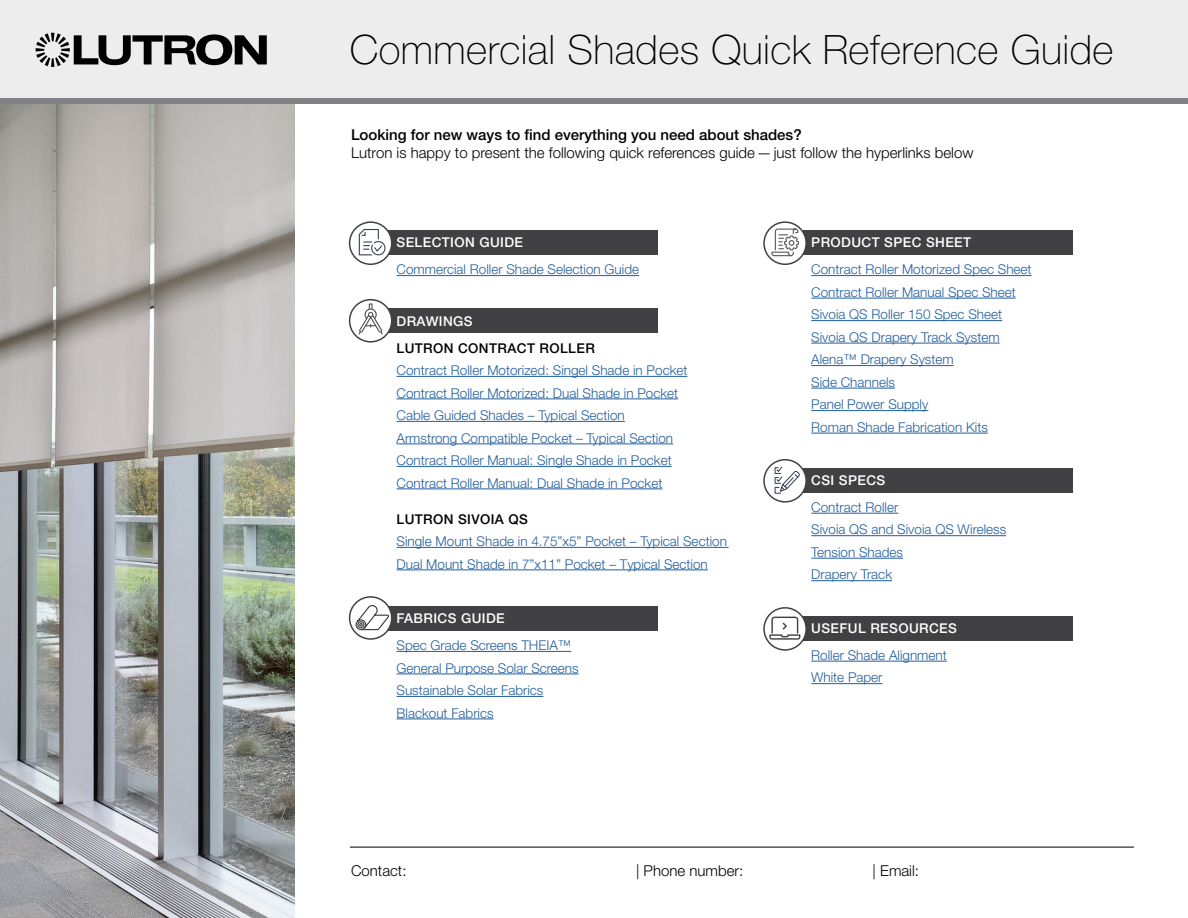
<style>
.page{position:relative;width:1188px;height:918px;background:#fff}
.page>*{position:absolute;margin:0;border:0;box-sizing:border-box;transform-origin:0 0}
.t1{font:100 40.5px "Helvetica Neue LT Std";letter-spacing:.01em;color:#000}
.t2{font:300 15px "Helvetica Neue LT Std";color:#000}
.t3{font:500 15px "Helvetica Neue LT Std";color:#000}
.t4{font:300 13.5px/22.5px "Helvetica Neue LT Std";color:#215e9e}
.t5{font:500 13.5px "Helvetica Neue LT Std";letter-spacing:.03em;color:#fff}
.t6{font:500 13.5px "Helvetica Neue LT Std";letter-spacing:.03em;color:#000}
</style>
<div class="page">
<div style="left:0;top:0;width:1188px;height:103px;background:#ededee"></div>
<img style="left:0;top:104px;width:294px;height:814px">
<hr style="left:350px;top:847px;width:784px;height:1px;background:#000">
<svg style="left:36px;top:33px;width:231px;height:34px"></svg>
<div style="left:388px;top:230px;width:270px;height:25px;background:#414042"></div>
<div style="left:803px;top:230px;width:269px;height:25px;background:#414042"></div>
<div style="left:803px;top:468px;width:269px;height:24px;background:#414042"></div>
<div style="left:803px;top:616px;width:269px;height:24px;background:#414042"></div>
<div style="left:0;top:98px;width:1188px;height:6px;background:#808285"></div>
<div style="left:388px;top:308px;width:270px;height:25px;background:#414042"></div>
<div style="left:388px;top:606px;width:270px;height:25px;background:#414042"></div>
<hr style="left:397px;top:275px;width:242px;height:1px;background:#215e9e">
<hr style="left:811px;top:275px;width:221px;height:1px;background:#215e9e">
<hr style="left:811px;top:298px;width:205px;height:1px;background:#215e9e">
<hr style="left:811px;top:320px;width:191px;height:1px;background:#215e9e">
<hr style="left:811px;top:343px;width:189px;height:1px;background:#215e9e">
<hr style="left:811px;top:365px;width:143px;height:1px;background:#215e9e">
<hr style="left:811px;top:388px;width:84px;height:1px;background:#215e9e">
<hr style="left:811px;top:410px;width:117px;height:1px;background:#215e9e">
<hr style="left:811px;top:433px;width:177px;height:1px;background:#215e9e">
<hr style="left:811px;top:513px;width:87px;height:1px;background:#215e9e">
<hr style="left:811px;top:535px;width:195px;height:1px;background:#215e9e">
<hr style="left:811px;top:558px;width:92px;height:1px;background:#215e9e">
<hr style="left:811px;top:580px;width:81px;height:1px;background:#215e9e">
<hr style="left:811px;top:661px;width:136px;height:1px;background:#215e9e">
<hr style="left:811px;top:683px;width:72px;height:1px;background:#215e9e">
<hr style="left:397px;top:376px;width:290px;height:1px;background:#215e9e">
<hr style="left:397px;top:399px;width:281px;height:1px;background:#215e9e">
<hr style="left:397px;top:421px;width:228px;height:1px;background:#215e9e">
<hr style="left:397px;top:444px;width:276px;height:1px;background:#215e9e">
<hr style="left:397px;top:466px;width:275px;height:1px;background:#215e9e">
<hr style="left:397px;top:489px;width:265px;height:1px;background:#215e9e">
<hr style="left:397px;top:547px;width:332px;height:1px;background:#215e9e">
<hr style="left:397px;top:570px;width:311px;height:1px;background:#215e9e">
<hr style="left:397px;top:651px;width:174px;height:1px;background:#215e9e">
<hr style="left:397px;top:674px;width:182px;height:1px;background:#215e9e">
<hr style="left:397px;top:696px;width:146px;height:1px;background:#215e9e">
<hr style="left:397px;top:719px;width:97px;height:1px;background:#215e9e">
<div style="left:350px;top:300px;width:42px;height:42px;background:#fff;border-radius:50%"></div>
<div style="left:349px;top:299px;width:43px;height:44px;border:2px solid #414042;border-radius:50%"></div>
<svg style="left:350px;top:222px;width:42px;height:42px"></svg>
<div style="left:349px;top:221px;width:43px;height:44px;border:2px solid #414042;border-radius:50%"></div>
<svg style="left:764px;top:222px;width:42px;height:42px"></svg>
<div style="left:763px;top:221px;width:44px;height:44px;border:2px solid #414042;border-radius:50%"></div>
<div style="left:764px;top:460px;width:42px;height:42px;background:#fff;border-radius:50%"></div>
<div style="left:763px;top:459px;width:44px;height:44px;border:2px solid #414042;border-radius:50%"></div>
<svg style="left:764px;top:608px;width:42px;height:42px"></svg>
<div style="left:763px;top:607px;width:44px;height:44px;border:2px solid #414042;border-radius:50%"></div>
<svg style="left:350px;top:597px;width:42px;height:42px"></svg>
<div style="left:349px;top:596px;width:43px;height:44px;border:2px solid #414042;border-radius:50%"></div>
<svg style="left:358px;top:303px;width:25px;height:31px"></svg>
<svg style="left:769px;top:617px;width:31px;height:23px"></svg>
<svg style="left:355px;top:604px;width:35px;height:27px"></svg>
<svg style="left:358px;top:228px;width:29px;height:29px"></svg>
<svg style="left:771px;top:228px;width:29px;height:29px"></svg>
<svg style="left:774px;top:466px;width:27px;height:28px"></svg>
<h1 class="t1" style="left:350px;top:27px;width:765px">Commercial Shades Quick Reference Guide</h1>
<p class="t3" style="left:351px;top:126px;width:452px">Looking for new ways to find everything you need about shades?</p>
<p class="t2" style="left:351px;top:144px;width:624px">Lutron is happy to present the following quick references guide—just follow the hyperlinks below</p>
<p class="t5" style="left:397px;top:234px;width:128px">SELECTION GUIDE</p>
<p class="t4" style="left:397px;top:258px;width:244px">Commercial Roller Shade Selection Guide</p>
<p class="t5" style="left:397px;top:313px;width:77px">DRAWINGS</p>
<p class="t6" style="left:397px;top:340px;width:200px">LUTRON CONTRACT ROLLER</p>
<p class="t4" style="left:397px;top:359px;width:292px">Contract Roller Motorized: Singel Shade in Pocket Contract Roller Motorized: Dual Shade in Pocket Cable Guided Shades – Typical Section Armstrong Compatible Pocket – Typical Section Contract Roller Manual: Single Shade in Pocket Contract Roller Manual: Dual Shade in Pocket</p>
<p class="t6" style="left:397px;top:511px;width:133px">LUTRON SIVOIA QS</p>
<p class="t4" style="left:397px;top:530px;width:332px">Single Mount Shade in 4.75”x5” Pocket – Typical Section<br>Dual Mount Shade in 7”x11” Pocket – Typical Section</p>
<p class="t5" style="left:397px;top:610px;width:110px">FABRICS GUIDE</p>
<p class="t4" style="left:397px;top:634px;width:184px">Spec Grade Screens THEIA™<br>General Purpose Solar Screens<br>Sustainable Solar Fabrics<br>Blackout Fabrics</p>
<p class="t5" style="left:811px;top:234px;width:161px">PRODUCT SPEC SHEET</p>
<p class="t4" style="left:811px;top:258px;width:222px">Contract Roller Motorized Spec Sheet<br>Contract Roller Manual Spec Sheet<br>Sivoia QS Roller 150 Spec Sheet<br>Sivoia QS Drapery Track System<br>Alena™ Drapery System<br>Side Channels<br>Panel Power Supply<br>Roman Shade Fabrication Kits</p>
<p class="t5" style="left:811px;top:472px;width:75px">CSI SPECS</p>
<p class="t4" style="left:811px;top:496px;width:196px">Contract Roller<br>Sivoia QS and Sivoia QS Wireless<br>Tension Shades<br>Drapery Track</p>
<p class="t5" style="left:811px;top:620px;width:147px">USEFUL RESOURCES</p>
<p class="t4" style="left:811px;top:643px;width:137px">Roller Shade Alignment<br>White Paper</p>
<p class="t2" style="left:351px;top:862px;width:57px">Contact:</p>
<p class="t2" style="left:636px;top:862px;width:109px">| Phone number:</p>
<p class="t2" style="left:873px;top:862px;width:48px">| Email:</p>
</div>
